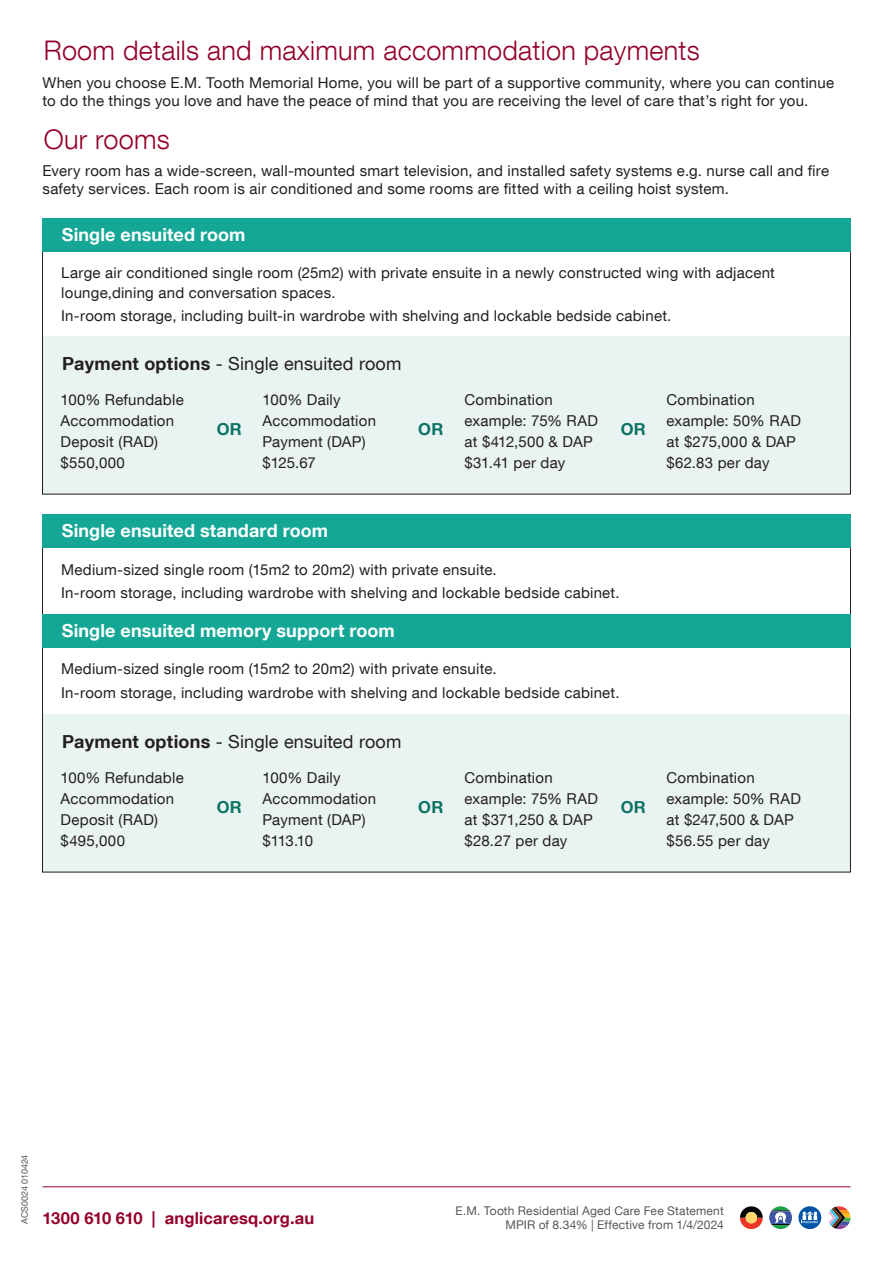
<style>
.page{position:relative;width:893px;height:1263px;background:#fff}
.page>*{position:absolute;margin:0;border:0;box-sizing:border-box;transform-origin:0 0}
.t1{font:300 27px "Helvetica Neue LT Com";letter-spacing:.01em;color:#940128}
.t2{font:700 18px "Helvetica Neue LT Com";letter-spacing:.005em;color:#fff}
.t3{font:18px "Helvetica Neue LT Com";letter-spacing:.01em;color:#231f20}
.t4{font:700 16.5px "Helvetica Neue LT Com";letter-spacing:.01em;color:#940128}
.t5{font:700 16.5px "Helvetica Neue LT Com";letter-spacing:.015em;color:#0b7364}
.t6{font:15px/21px "Helvetica Neue LT Com";letter-spacing:.015em;color:#231f20}
.t7{font:12px "Helvetica Neue LT Com";letter-spacing:.015em;color:#57585a}
.t8{font:9px "Helvetica Neue LT Com";letter-spacing:-.01em;color:#57585a}
.s1{font-weight:700}
</style>
<div class="page">
<div style="left:43px;top:336px;width:807px;height:158px;background:#e9f3f1"></div>
<div style="left:43px;top:714px;width:807px;height:158px;background:#e9f3f1"></div>
<div style="left:42px;top:218px;width:809px;height:33px;background:#15a796"></div>
<div style="left:42px;top:515px;width:809px;height:33px;background:#15a796"></div>
<div style="left:42px;top:614px;width:808px;height:33px;background:#15a796"></div>
<hr style="left:43px;top:1186px;width:807px;height:1px;background:#94002a">
<svg style="left:798px;top:1206px;width:23px;height:23px"></svg>
<svg style="left:801px;top:1211px;width:17px;height:13px"></svg>
<svg style="left:828px;top:1206px;width:22px;height:23px"></svg>
<svg style="left:769px;top:1206px;width:23px;height:23px"></svg>
<svg style="left:740px;top:1206px;width:23px;height:23px"></svg>
<p class="t1" style="left:44px;top:34px;width:657px">Room details and maximum accommodation payments</p>
<p class="t6" style="left:43px;top:74px;width:793px;line-height:18px">When you choose E.M. Tooth Memorial Home, you will be part of a supportive community, where you can continue to do the things you love and have the peace of mind that you are receiving the level of care that’s right for you.</p>
<p class="t1" style="left:44px;top:122px;width:128px">Our rooms</p>
<p class="t6" style="left:43px;top:161px;width:788px;line-height:18px">Every room has a wide-screen, wall-mounted smart television, and installed safety systems e.g. nurse call and fire safety services. Each room is air conditioned and some rooms are fitted with a ceiling hoist system.</p>
<p class="t2" style="left:62px;top:223px;width:185px">Single ensuited room</p>
<p class="t6" style="left:61px;top:263px;width:715px;line-height:19.5px">Large air conditioned single room (25m2) with private ensuite in a newly constructed wing with adjacent lounge,dining and conversation spaces.</p>
<p class="t6" style="left:61px;top:305px;width:612px">In-room storage, including built-in wardrobe with shelving and lockable bedside cabinet.</p>
<p class="t3" style="left:62px;top:353px;width:341px"><span class="s1">Payment options</span> - Single ensuited room</p>
<p class="t6" style="left:61px;top:389px;width:125px">100% Refundable<br>Accommodation<br>Deposit (RAD) $550,000</p>
<p class="t5" style="left:217px;top:418px;width:26px">OR</p>
<p class="t6" style="left:263px;top:389px;width:115px">100% Daily<br>Accommodation<br>Payment (DAP) $125.67</p>
<p class="t5" style="left:418px;top:418px;width:26px">OR</p>
<p class="t2" style="left:62px;top:519px;width:268px">Single ensuited standard room</p>
<p class="t6" style="left:465px;top:389px;width:135px">Combination example: 75% RAD at $412,500 &amp; DAP $31.41 per day</p>
<p class="t5" style="left:621px;top:418px;width:26px">OR</p>
<p class="t6" style="left:61px;top:558px;width:437px">Medium-sized single room (15m2 to 20m2) with private ensuite.</p>
<p class="t6" style="left:61px;top:582px;width:560px">In-room storage, including wardrobe with shelving and lockable bedside cabinet.</p>
<p class="t2" style="left:62px;top:619px;width:335px">Single ensuited memory support room</p>
<p class="t6" style="left:61px;top:658px;width:437px">Medium-sized single room (15m2 to 20m2) with private ensuite.</p>
<p class="t6" style="left:61px;top:682px;width:560px">In-room storage, including wardrobe with shelving and lockable bedside cabinet.</p>
<p class="t3" style="left:62px;top:731px;width:341px"><span class="s1">Payment options</span> - Single ensuited room</p>
<p class="t6" style="left:61px;top:767px;width:125px">100% Refundable<br>Accommodation<br>Deposit (RAD) $495,000</p>
<p class="t5" style="left:217px;top:796px;width:26px">OR</p>
<p class="t6" style="left:263px;top:767px;width:115px">100% Daily<br>Accommodation<br>Payment (DAP) $113.10</p>
<p class="t5" style="left:418px;top:796px;width:26px">OR</p>
<p class="t6" style="left:465px;top:767px;width:135px">Combination example: 75% RAD at $371,250 &amp; DAP $28.27 per day</p>
<p class="t5" style="left:621px;top:796px;width:26px">OR</p>
<p class="t6" style="left:666px;top:389px;width:136px">Combination example: 50% RAD at $275,000 &amp; DAP $62.83 per day</p>
<p class="t6" style="left:666px;top:767px;width:136px">Combination example: 50% RAD at $247,500 &amp; DAP $56.55 per day</p>
<p class="t8" style="left:19px;top:1224px;width:71px;rotate:-90deg">ACS0024 010424</p>
<p class="t4" style="left:43px;top:1208px;width:273px">1300 610 610 | anglicaresq.org.au</p>
<p class="t7" style="left:456px;top:1203px;width:270px">E.M. Tooth Residential Aged Care Fee Statement</p>
<p class="t7" style="left:506px;top:1217px;width:220px">MPIR of 8.34% | Effective from 1/4/2024</p>
</div>
